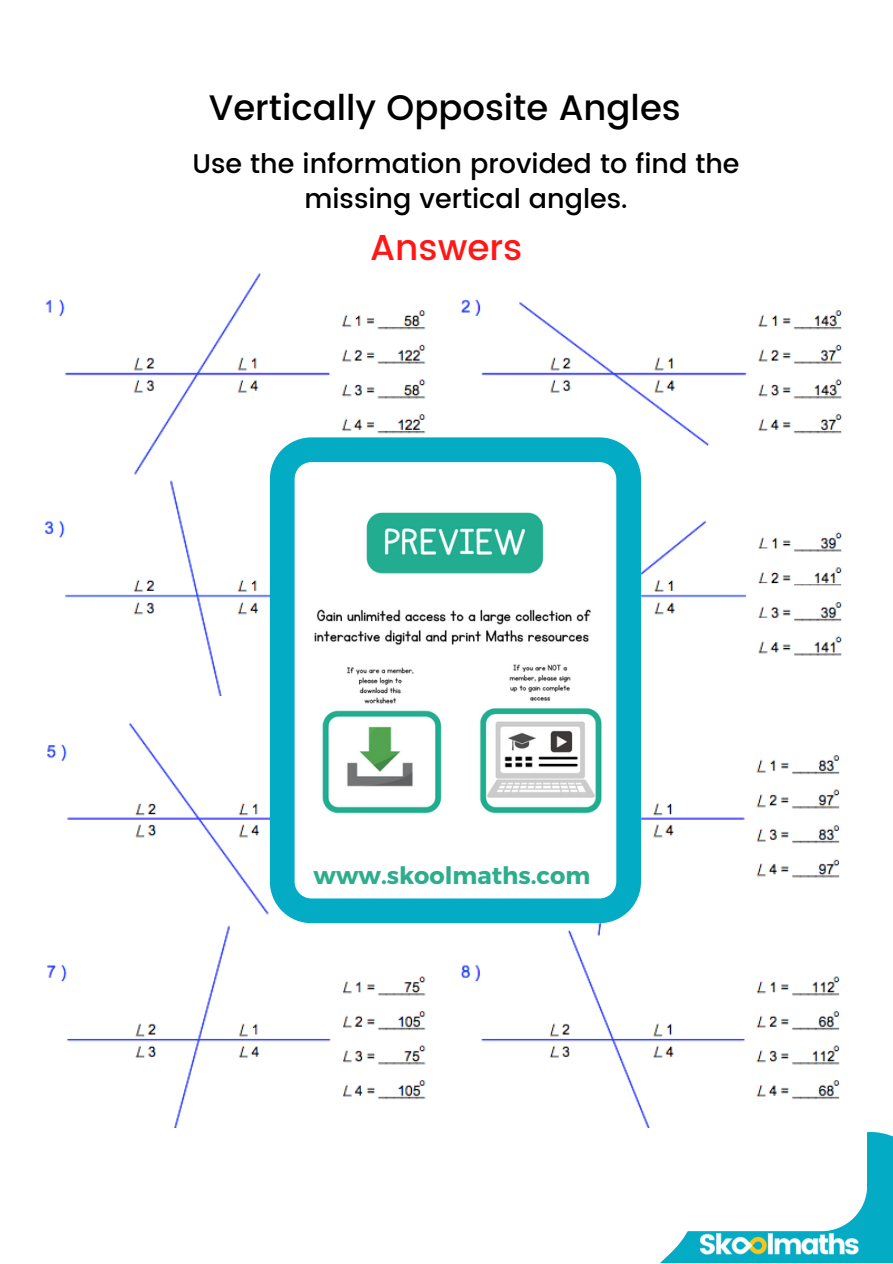
<style>
.page{position:relative;width:893px;height:1264px;background:#fff}
.page>*{position:absolute;margin:0;border:0;box-sizing:border-box;transform-origin:0 0}
.t1{font:500 35.85px "Poppins";color:#ff1616}
.t2{font:500 35.4px "Poppins";color:#000}
.t3{font:500 27px/34.8px "Poppins";color:#000;text-align:center}
.t4{font:700 24px "Montserrat";color:#2dad8e}
</style>
<div class="page">
<svg style="left:661px;top:1132px;width:231px;height:130px;background:#18b1c8"></svg>
<div style="left:22px;top:25px;width:845px;height:1206px;background:#fff;border-radius:45px"></div>
<img style="left:700px;top:1233px;width:158px;height:21px">
<img style="left:45px;top:273px;width:797px;height:422px">
<img style="left:47px;top:714px;width:793px;height:413px">
<svg style="left:270px;top:437px;width:371px;height:486px"></svg>
<img style="left:301px;top:500px;width:309px;height:330px">
<p class="t2" style="left:209px;top:87px;width:473px">Vertically Opposite Angles</p>
<p class="t3" style="left:192px;top:147px;width:548px">Use the information provided to find the missing vertical angles.</p>
<p class="t1" style="left:370px;top:227px;width:154px">Answers</p>
<p class="t4" style="left:313px;top:859px;width:278px">www.skoolmaths.com</p>
</div>
